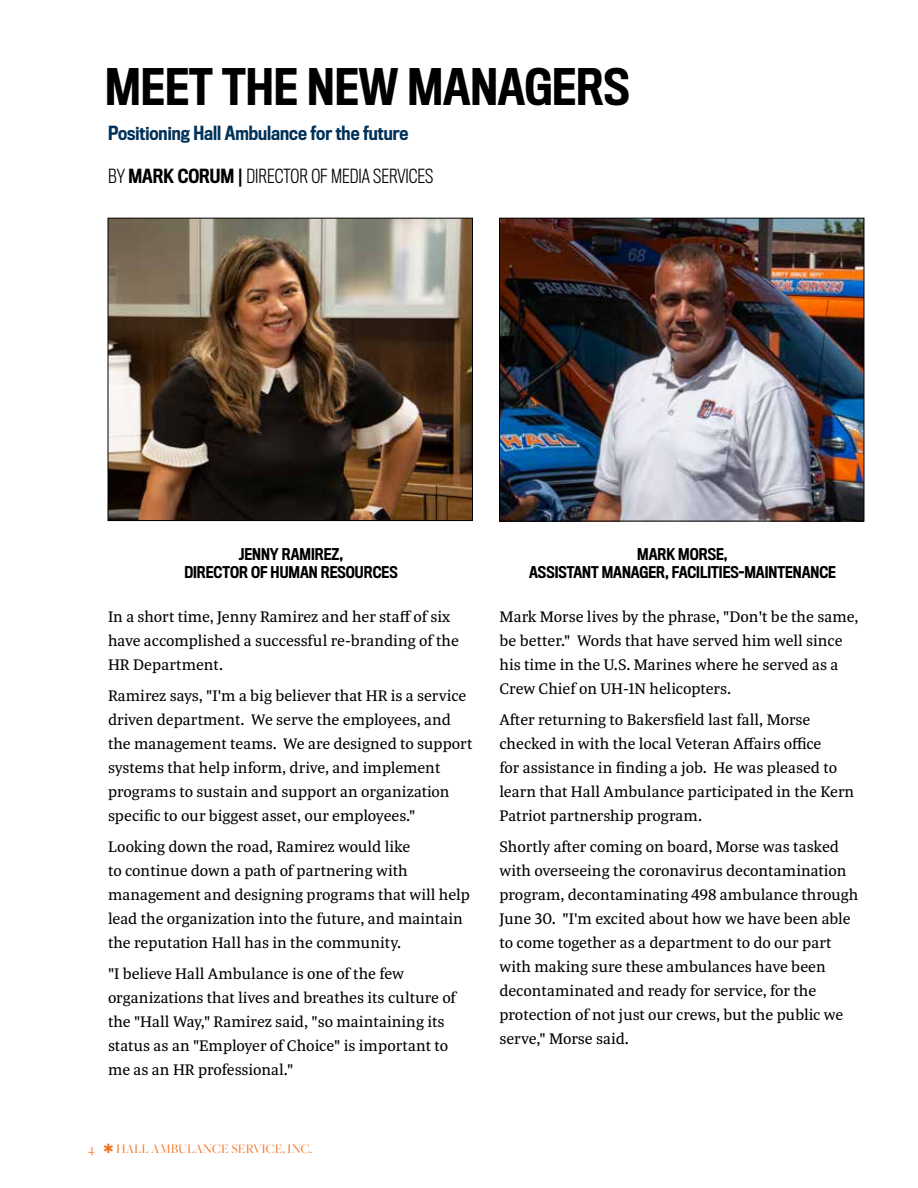
<style>
.page{position:relative;width:918px;height:1188px;background:#fff}
.page>*{position:absolute;margin:0;border:0;box-sizing:border-box;transform-origin:0 0}
.t1{font:500 46.5px "Titling Gothic FB Condensed";color:#000}
.t2{font:500 18px "Titling Gothic FB Condensed";color:#003158}
.t3{font:300 18px "Titling Gothic FB Condensed";color:#000}
.t4{font:16.5px/24px "Tasman";letter-spacing:-.005em;color:#000}
.t5{font:500 15px/18px "Titling Gothic FB Condensed";color:#000;text-align:center}
.t6{font:13.5px "Freight Big Pro";color:#f37321}
.s1{font-weight:500}
</style>
<div class="page">
<img style="left:110px;top:220px;width:361px;height:299px">
<div style="left:108px;top:218px;width:365px;height:303px;border:1px solid #000"></div>
<img style="left:501px;top:220px;width:361px;height:299px">
<div style="left:499px;top:218px;width:365px;height:303px;border:1px solid #000"></div>
<h1 class="t1" style="left:105px;top:59px;width:526px">MEET THE NEW MANAGERS</h1>
<p class="t2" style="left:108px;top:123px;width:302px">Positioning Hall Ambulance for the future</p>
<p class="t3" style="left:108px;top:166px;width:327px">BY <span class="s1">MARK CORUM |</span> DIRECTOR OF MEDIA SERVICES</p>
<p class="t5" style="left:184px;top:545px;width:215px">JENNY RAMIREZ,<br>DIRECTOR OF HUMAN RESOURCES</p>
<p class="t5" style="left:529px;top:545px;width:308px">MARK MORSE,<br>ASSISTANT MANAGER, FACILITIES-MAINTENANCE</p>
<p class="t4" style="left:500px;top:605px;width:361px">Mark Morse lives by the phrase, "Don't be the same, be better." Words that have served him well since his time in the U.S. Marines where he served as a Crew Chief on UH-1N helicopters.</p>
<p class="t4" style="left:500px;top:707px;width:356px">After returning to Bakersfield last fall, Morse checked in with the local Veteran Affairs office<br>for assistance in finding a job. He was pleased to learn that Hall Ambulance participated in the Kern Patriot partnership program.</p>
<p class="t4" style="left:500px;top:834px;width:361px">Shortly after coming on board, Morse was tasked with overseeing the coronavirus decontamination program, decontaminating 498 ambulance through June 30. "I'm excited about how we have been able to come together as a department to do our part with making sure these ambulances have been decontaminated and ready for service, for the protection of not just our crews, but the public we serve," Morse said.</p>
<p class="t4" style="left:108px;top:605px;width:352px">In a short time, Jenny Ramirez and her staff of six have accomplished a successful re-branding of the<br>HR Department.</p>
<p class="t4" style="left:108px;top:683px;width:366px">Ramirez says, "I'm a big believer that HR is a service driven department. We serve the employees, and the management teams. We are designed to support systems that help inform, drive, and implement programs to sustain and support an organization specific to our biggest asset, our employees."</p>
<p class="t4" style="left:108px;top:834px;width:364px">Looking down the road, Ramirez would like<br>to continue down a path of partnering with management and designing programs that will help lead the organization into the future, and maintain the reputation Hall has in the community.</p>
<p class="t4" style="left:108px;top:961px;width:349px">"I believe Hall Ambulance is one of the few organizations that lives and breathes its culture of the "Hall Way," Ramirez said, "so maintaining its status as an "Employer of Choice" is important to me as an HR professional."</p>
<p class="t6" style="left:88px;top:1140px;width:226px">4 ✱✱ HALL AMBULANCE SERVICE, INC.</p>
</div>
